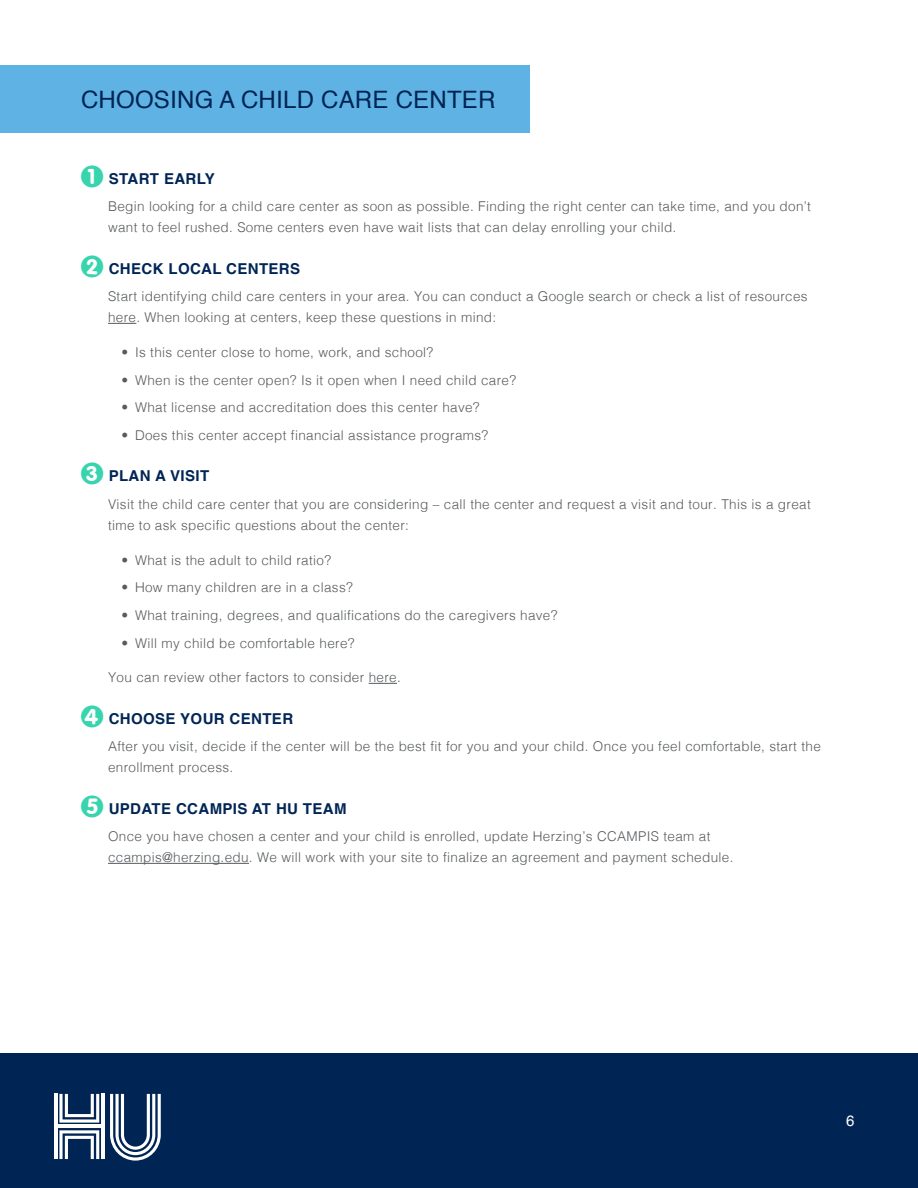
<style>
.page{position:relative;width:918px;height:1188px;background:#fff}
.page>*{position:absolute;margin:0;border:0;box-sizing:border-box;transform-origin:0 0}
.t1{font:24px "Helvetica";letter-spacing:.01em;color:#002554}
.t2{font:700 15px "Helvetica";letter-spacing:.025em;color:#002554}
.t3{font:15px "Helvetica";color:#fff}
.t4{font:300 13.5px/21px "Helvetica";letter-spacing:.025em;color:#575b5e}
.s1{font-family:"Circled";font-weight:400;font-size:27px;color:#37d4ae}
</style>
<div class="page">
<svg style="left:108px;top:323px;width:28px;height:1px"></svg>
<svg style="left:369px;top:683px;width:28px;height:1px"></svg>
<hr style="left:108px;top:863px;width:141px;height:1px;background:#575b5e">
<div style="left:0;top:65px;width:529px;height:68px;background:#5fb3e4"></div>
<div style="left:0;top:1053px;width:918px;height:135px;background:#002554"></div>
<svg style="left:54px;top:1094px;width:107px;height:67px"></svg>
<h1 class="t1" style="left:81px;top:81px;width:416px">CHOOSING A CHILD CARE CENTER</h1>
<p class="t2" style="left:81px;top:169px;width:135px"><span class="s1">1</span> START EARLY</p>
<p class="t4" style="left:108px;top:195px;width:704px">Begin looking for a child care center as soon as possible. Finding the right center can take time, and you don’t want to feel rushed. Some centers even have wait lists that can delay enrolling your child.</p>
<p class="t2" style="left:81px;top:259px;width:221px"><span class="s1">2</span> CHECK LOCAL CENTERS</p>
<p class="t4" style="left:108px;top:285px;width:701px">Start identifying child care centers in your area. You can conduct a Google search or check a list of resources here. When looking at centers, keep these questions in mind:</p>
<p class="t4" style="left:122px;top:341px;width:313px">• Is this center close to home, work, and school?</p>
<p class="t4" style="left:122px;top:368px;width:396px">• When is the center open? Is it open when I need child care?</p>
<p class="t4" style="left:122px;top:396px;width:360px">• What license and accreditation does this center have?</p>
<p class="t4" style="left:122px;top:424px;width:368px">• Does this center accept financial assistance programs?</p>
<p class="t2" style="left:81px;top:467px;width:130px"><span class="s1">3</span> PLAN A VISIT</p>
<p class="t4" style="left:108px;top:493px;width:704px">Visit the child care center that you are considering – call the center and request a visit and tour. This is a great time to ask specific questions about the center:</p>
<p class="t4" style="left:122px;top:548px;width:211px">• What is the adult to child ratio?</p>
<p class="t4" style="left:122px;top:576px;width:233px">• How many children are in a class?</p>
<p class="t4" style="left:122px;top:604px;width:438px">• What training, degrees, and qualifications do the caregivers have?</p>
<p class="t4" style="left:122px;top:632px;width:235px">• Will my child be comfortable here?</p>
<p class="t4" style="left:108px;top:666px;width:294px">You can review other factors to consider here.</p>
<p class="t2" style="left:81px;top:709px;width:214px"><span class="s1">4</span> CHOOSE YOUR CENTER</p>
<p class="t4" style="left:108px;top:735px;width:714px">After you visit, decide if the center will be the best fit for you and your child. Once you feel comfortable, start the enrollment process.</p>
<p class="t2" style="left:81px;top:799px;width:267px"><span class="s1">5</span> UPDATE CCAMPIS AT HU TEAM</p>
<p class="t4" style="left:108px;top:825px;width:627px">Once you have chosen a center and your child is enrolled, update Herzing’s CCAMPIS team at ccampis@herzing.edu. We will work with your site to finalize an agreement and payment schedule.</p>
<p class="t3" style="left:846px;top:1109px;width:10px">6</p>
</div>
